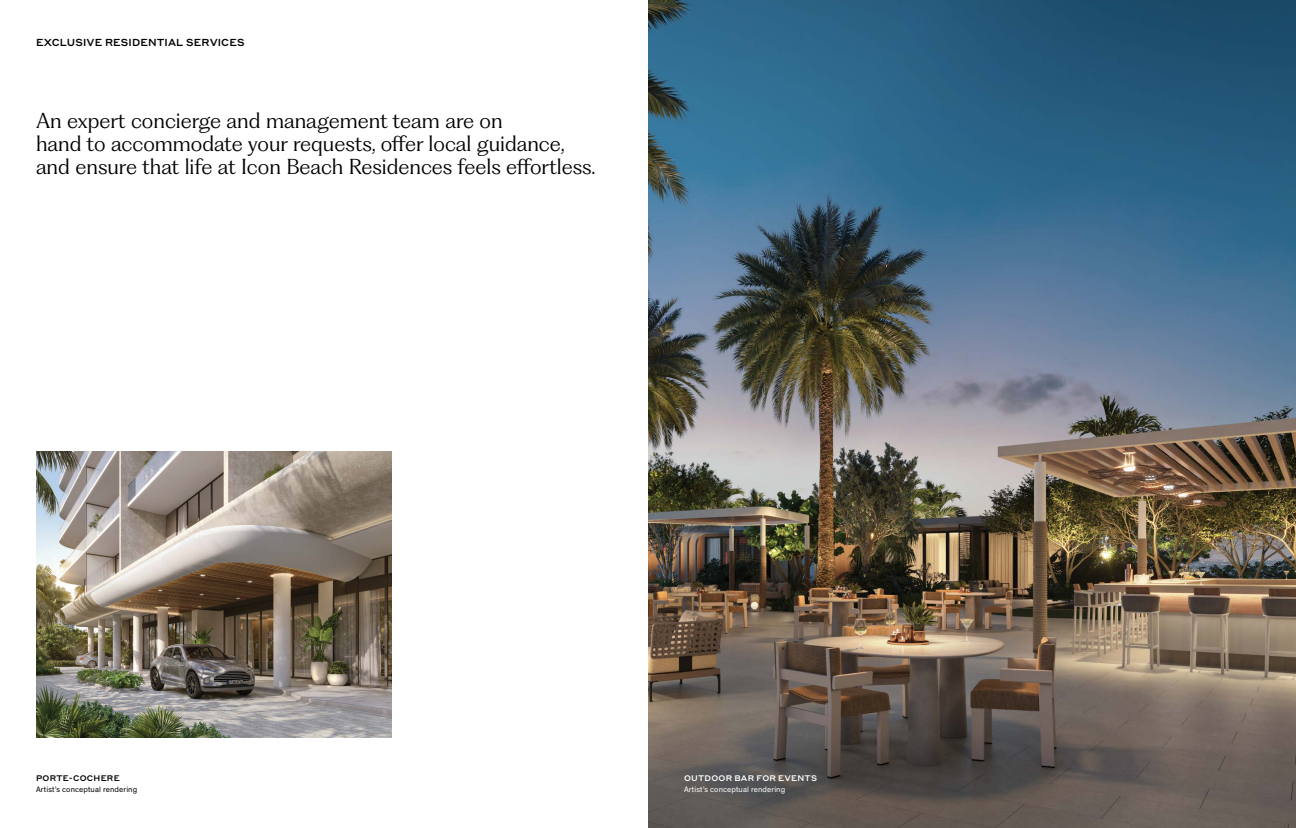
<style>
.page{position:relative;width:1296px;height:828px;background:#fff}
.page>*{position:absolute;margin:0;border:0;box-sizing:border-box;transform-origin:0 0}
.t1{font:300 20px/23px "PP Fragment Glare";color:#000}
.t2{font:500 10px "Styrene A";letter-spacing:.01em;color:#000}
.t3{font:8px "Theinhardt";letter-spacing:.015em;color:#000}
.t4{font:8px "Theinhardt";letter-spacing:.015em;color:#fff}
.t5{font:500 8px "Styrene A";letter-spacing:.03em;color:#fff}
.t6{font:500 8px "Styrene A";letter-spacing:.03em;color:#000}
</style>
<div class="page">
<img style="left:648px;top:0;width:648px;height:828px">
<img style="left:36px;top:451px;width:355px;height:287px">
<p class="t2" style="left:36px;top:34px;width:210px">EXCLUSIVE RESIDENTIAL SERVICES</p>
<p class="t1" style="left:36px;top:110px;width:561px">An expert concierge and management team are on<br>hand to accommodate your requests, offer local guidance, and ensure that life at Icon Beach Residences feels effortless.</p>
<p class="t6" style="left:36px;top:771px;width:85px">PORTE-COCHERE</p>
<p class="t3" style="left:36px;top:785px;width:103px">Artist’s conceptual rendering</p>
<p class="t5" style="left:684px;top:771px;width:135px">OUTDOOR BAR FOR EVENTS</p>
<p class="t4" style="left:684px;top:785px;width:103px">Artist’s conceptual rendering</p>
</div>
